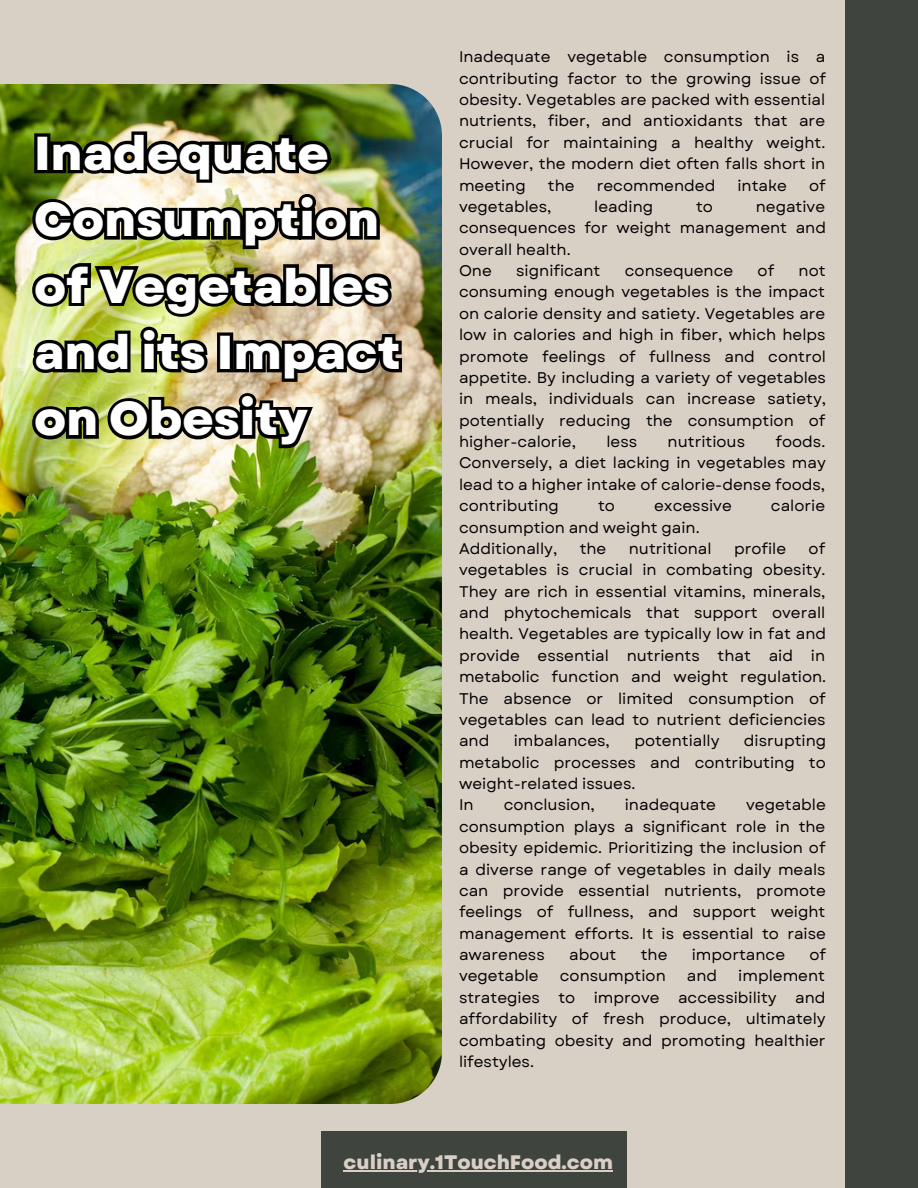
<style>
.page{position:relative;width:918px;height:1188px;background:#d9d0c5}
.page>*{position:absolute;margin:0;border:0;box-sizing:border-box;transform-origin:0 0}
.t1{font:800 47.55px/66.3px "Garet";color:#fff}
.t2{font:800 19.5px "Garet";color:#d9d0c5}
.t3{font:15.45px/21.3px "Garet";color:#000;text-align:justify}
</style>
<div class="page">
<img style="left:0;top:84px;width:442px;height:1020px">
<div style="left:845px;top:0;width:73px;height:1188px;background:#40443f"></div>
<div style="left:322px;top:1131px;width:305px;height:57px;background:#40443f"></div>
<img style="left:27px;top:128px;width:358px;height:124px">
<img style="left:27px;top:258px;width:378px;height:195px">
<hr style="left:344px;top:1170px;width:269px;height:2px;background:#d9d0c5">
<p class="t1" style="left:34px;top:120px;width:368px">Inadequate<br>Consumption of Vegetables and its Impact on Obesity</p>
<p class="t3" style="left:459px;top:46px;width:368px">Inadequate vegetable consumption is a contributing factor to the growing issue of obesity. Vegetables are packed with essential nutrients, fiber, and antioxidants that are crucial for maintaining a healthy weight.<br>However, the modern diet often falls short in meeting</p>
<p class="t3" style="left:548px;top:175px;width:28px">the</p>
<p class="t3" style="left:597px;top:175px;width:120px">recommended</p>
<p class="t3" style="left:737px;top:175px;width:51px">intake</p>
<p class="t3" style="left:809px;top:175px;width:18px">of</p>
<p class="t3" style="left:459px;top:196px;width:94px">vegetables,</p>
<p class="t3" style="left:594px;top:196px;width:60px">leading</p>
<p class="t3" style="left:696px;top:196px;width:18px">to</p>
<p class="t3" style="left:459px;top:196px;width:369px;text-indent:297px">negative consequences for weight management and overall health.</p>
<p class="t3" style="left:459px;top:260px;width:34px">One</p>
<p class="t3" style="left:516px;top:260px;width:86px">significant</p>
<p class="t3" style="left:625px;top:260px;width:110px">consequence</p>
<p class="t3" style="left:758px;top:260px;width:18px">of</p>
<p class="t3" style="left:459px;top:260px;width:369px;text-indent:340px">not consuming enough vegetables is the impact on calorie density and satiety. Vegetables are low in calories and high in fiber, which helps promote feelings of fullness and control appetite. By including a variety of vegetables in meals, individuals can increase satiety, potentially reducing the consumption of higher-calorie,</p>
<p class="t3" style="left:459px;top:431px;width:368px;text-indent:317px">foods.<br>Conversely, a diet lacking in vegetables may lead to a higher intake of calorie-dense foods, contributing</p>
<p class="t3" style="left:606px;top:431px;width:32px">less</p>
<p class="t3" style="left:668px;top:431px;width:79px">nutritious</p>
<p class="t3" style="left:598px;top:495px;width:18px">to</p>
<p class="t3" style="left:654px;top:495px;width:79px">excessive</p>
<p class="t3" style="left:771px;top:495px;width:56px">calorie</p>
<p class="t3" style="left:459px;top:517px;width:242px">consumption and weight gain.</p>
<p class="t3" style="left:459px;top:538px;width:100px">Additionally,</p>
<p class="t3" style="left:580px;top:538px;width:28px">the</p>
<p class="t3" style="left:629px;top:538px;width:84px">nutritional</p>
<p class="t3" style="left:734px;top:538px;width:54px">profile</p>
<p class="t3" style="left:459px;top:538px;width:369px;text-indent:350px">of vegetables is crucial in combating obesity.<br>They are rich in essential vitamins, minerals, and phytochemicals that support overall health. Vegetables are typically low in fat and provide essential nutrients that aid in metabolic function and weight regulation.<br>The absence or limited consumption of vegetables can lead to nutrient deficiencies and</p>
<p class="t3" style="left:459px;top:730px;width:369px;text-indent:285px">disrupting metabolic processes and contributing to weight-related issues.</p>
<p class="t3" style="left:459px;top:794px;width:16px">In</p>
<p class="t3" style="left:504px;top:794px;width:93px">conclusion,</p>
<p class="t3" style="left:625px;top:794px;width:93px">inadequate</p>
<p class="t3" style="left:514px;top:730px;width:98px">imbalances,</p>
<p class="t3" style="left:634px;top:730px;width:87px">potentially</p>
<p class="t3" style="left:459px;top:794px;width:369px;text-indent:287px">vegetable consumption plays a significant role in the obesity epidemic. Prioritizing the inclusion of a diverse range of vegetables in daily meals can provide essential nutrients, promote feelings of fullness, and support weight management efforts. It is essential to raise awareness</p>
<p class="t3" style="left:569px;top:944px;width:49px">about</p>
<p class="t3" style="left:641px;top:944px;width:28px">the</p>
<p class="t3" style="left:692px;top:944px;width:95px">importance</p>
<p class="t3" style="left:810px;top:944px;width:18px">of</p>
<p class="t3" style="left:459px;top:965px;width:81px">vegetable</p>
<p class="t3" style="left:560px;top:965px;width:107px">consumption</p>
<p class="t3" style="left:687px;top:965px;width:32px">and</p>
<p class="t3" style="left:459px;top:965px;width:368px;text-indent:279px">implement strategies to improve accessibility and affordability of fresh produce, ultimately combating obesity and promoting healthier lifestyles.</p>
<p class="t2" style="left:344px;top:1148px;width:271px">culinary.1TouchFood.com</p>
</div>
